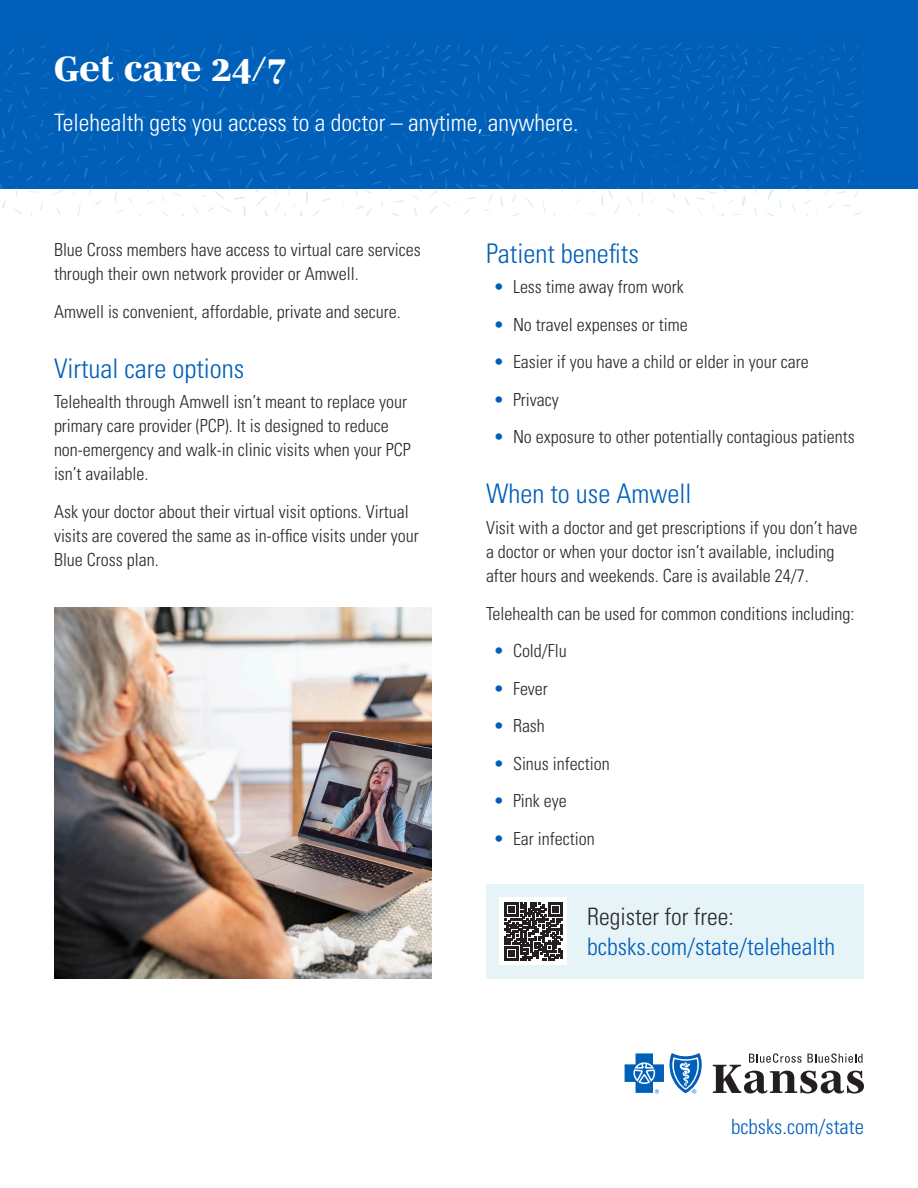
<style>
.page{position:relative;width:918px;height:1188px;background:#fff}
.page>*{position:absolute;margin:0;border:0;box-sizing:border-box;transform-origin:0 0}
.Primary_headline{font:800 36px "Mencken Std";color:#fff}
.Sub-headline{font:300 condensed 27px "Univers LT Std";color:#005fb9}
.Secondary_headline{font:300 condensed 24px "Univers LT Std";color:#fff}
.Body_copy{font:300 condensed 24px "Univers LT Std";color:#005fb9}
.Body_copy-2{font:300 condensed 24px "Univers LT Std";color:#282829}
.t1{font:300 condensed 21px "Univers LT Std";color:#005fb9}
.Body_copy-3{font:300 condensed 18px/24px "Univers LT Std";color:#282829}
.s1{color:#005fb9}
</style>
<div class="page">
<svg style="left:625px;top:1053px;width:77px;height:40px"></svg>
<svg style="left:713px;top:1053px;width:151px;height:41px"></svg>
<div style="left:0;top:0;width:918px;height:189px;background:#005fb9"></div>
<img style="left:0;top:42px;width:864px;height:174px">
<img style="left:54px;top:608px;width:378px;height:371px">
<div style="left:486px;top:884px;width:378px;height:95px;background:#e6f3f7"></div>
<div style="left:500px;top:898px;width:67px;height:67px;background:#fff"></div>
<svg style="left:504px;top:902px;width:58px;height:59px"></svg>
<p class="Primary_headline" style="left:54px;top:48px;width:234px">Get care 24/7</p>
<p class="Secondary_headline" style="left:54px;top:108px;width:526px">Telehealth gets you access to a doctor – anytime, anywhere.</p>
<p class="Body_copy-3" style="left:54px;top:238px;width:368px">Blue Cross members have access to virtual care services through their own network provider or Amwell.</p>
<p class="Body_copy-3" style="left:54px;top:299px;width:348px">Amwell is convenient, affordable, private and secure.</p>
<p class="Sub-headline" style="left:54px;top:352px;width:192px">Virtual care options</p>
<p class="Body_copy-3" style="left:54px;top:390px;width:358px">Telehealth through Amwell isn’t meant to replace your primary care provider (PCP). It is designed to reduce non-emergency and walk-in clinic visits when your PCP isn’t available.</p>
<p class="Body_copy-3" style="left:54px;top:499px;width:366px">Ask your doctor about their virtual visit options. Virtual visits are covered the same as in-office visits under your<br>Blue Cross plan.</p>
<p class="Sub-headline" style="left:486px;top:237px;width:154px">Patient benefits</p>
<p class="Body_copy-3" style="left:494px;top:275px;width:192px"><span class="s1">•</span> Less time away from work</p>
<p class="Body_copy-3" style="left:494px;top:312px;width:196px"><span class="s1">•</span> No travel expenses or time</p>
<p class="Body_copy-3" style="left:494px;top:350px;width:317px"><span class="s1">•</span> Easier if you have a child or elder in your care</p>
<p class="Body_copy-3" style="left:494px;top:387px;width:67px"><span class="s1">•</span> Privacy</p>
<p class="Body_copy-3" style="left:494px;top:425px;width:363px"><span class="s1">•</span> No exposure to other potentially contagious patients</p>
<p class="Sub-headline" style="left:486px;top:478px;width:207px">When to use Amwell</p>
<p class="Body_copy-3" style="left:486px;top:516px;width:373px">Visit with a doctor and get prescriptions if you don’t have a doctor or when your doctor isn’t available, including after hours and weekends. Care is available 24/7.</p>
<p class="Body_copy-3" style="left:486px;top:601px;width:370px">Telehealth can be used for common conditions including:</p>
<p class="Body_copy-3" style="left:494px;top:639px;width:75px"><span class="s1">•</span> Cold/Flu</p>
<p class="Body_copy-3" style="left:494px;top:676px;width:56px"><span class="s1">•</span> Fever</p>
<p class="Body_copy-3" style="left:494px;top:714px;width:53px"><span class="s1">•</span> Rash</p>
<p class="Body_copy-3" style="left:494px;top:751px;width:118px"><span class="s1">•</span> Sinus infection</p>
<p class="Body_copy-3" style="left:494px;top:789px;width:75px"><span class="s1">•</span> Pink eye</p>
<p class="Body_copy-3" style="left:494px;top:826px;width:103px"><span class="s1">•</span> Ear infection</p>
<p class="Body_copy-2" style="left:587px;top:902px;width:148px">Register for free:</p>
<p class="Body_copy" style="left:587px;top:932px;width:249px">bcbsks.com/state/telehealth</p>
<p class="t1" style="left:731px;top:1114px;width:134px">bcbsks.com/state</p>
</div>
